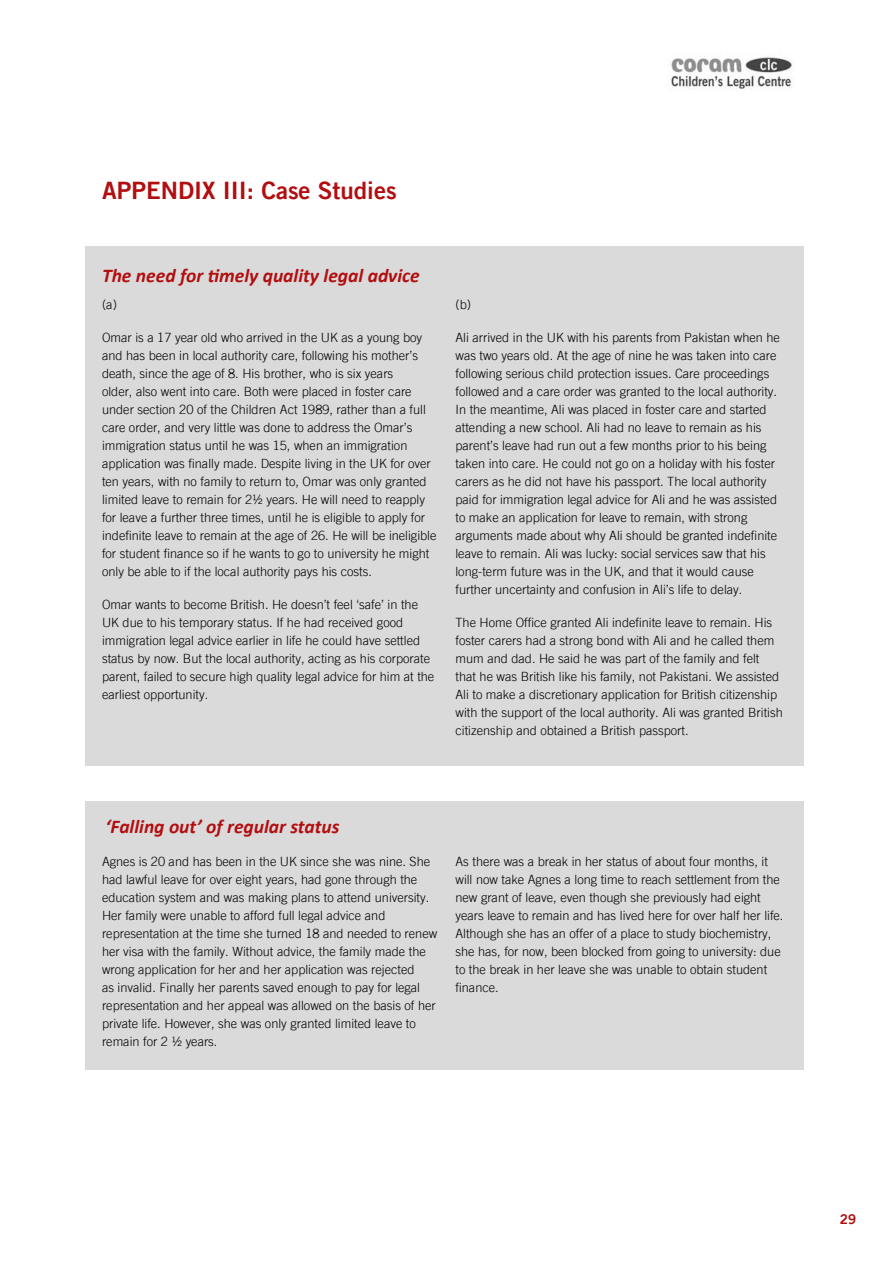
<style>
.page{position:relative;width:893px;height:1263px;background:#fff}
.page>*{position:absolute;margin:0;border:0;box-sizing:border-box;transform-origin:0 0}
.t1{font:24px "Trade Gothic Bold Two";color:#b20e10}
.t2{font:italic 700 19.5px "Calibri";color:#b20e10}
.t3{font:13.5px "Trade Gothic Bold Two";color:#b20e10}
.t4{font:italic 300 12.75px/18px "Trade Gothic";color:#000}
</style>
<div class="page">
<img style="left:671px;top:57px;width:121px;height:33px">
<div style="left:85px;top:801px;width:719px;height:268px;background:#dadada"></div>
<div style="left:85px;top:246px;width:719px;height:519px;background:#dadada"></div>
<h1 class="t1" style="left:102px;top:176px;width:296px">APPENDIX III: Case Studies</h1>
<h2 class="t2" style="left:102px;top:263px;width:319px">The need for timely quality legal advice</h2>
<p class="t4" style="left:102px;top:295px;width:16px">(a)</p>
<p class="t4" style="left:102px;top:328px;width:336px">Omar is a 17 year old who arrived in the UK as a young boy and has been in local authority care, following his mother’s death, since the age of 8. His brother, who is six years<br>older, also went into care. Both were placed in foster care under section 20 of the Children Act 1989, rather than a full care order, and very little was done to address the Omar’s immigration status until he was 15, when an immigration application was finally made. Despite living in the UK for over ten years, with no family to return to, Omar was only granted limited leave to remain for 2½ years. He will need to reapply for leave a further three times, until he is eligible to apply for indefinite leave to remain at the age of 26. He will be ineligible for student finance so if he wants to go to university he might only be able to if the local authority pays his costs.</p>
<p class="t4" style="left:102px;top:595px;width:334px">Omar wants to become British. He doesn’t feel ‘safe’ in the UK due to his temporary status. If he had received good immigration legal advice earlier in life he could have settled status by now. But the local authority, acting as his corporate parent, failed to secure high quality legal advice for him at the earliest opportunity.</p>
<p class="t4" style="left:455px;top:295px;width:17px">(b)</p>
<p class="t4" style="left:455px;top:328px;width:326px">Ali arrived in the UK with his parents from Pakistan when he was two years old. At the age of nine he was taken into care following serious child protection issues. Care proceedings followed and a care order was granted to the local authority.<br>In the meantime, Ali was placed in foster care and started attending a new school. Ali had no leave to remain as his parent’s leave had run out a few months prior to his being taken into care. He could not go on a holiday with his foster carers as he did not have his passport. The local authority paid for immigration legal advice for Ali and he was assisted to make an application for leave to remain, with strong arguments made about why Ali should be granted indefinite leave to remain. Ali was lucky: social services saw that his long-term future was in the UK, and that it would cause further uncertainty and confusion in Ali’s life to delay.</p>
<p class="t4" style="left:455px;top:613px;width:329px">The Home Office granted Ali indefinite leave to remain. His foster carers had a strong bond with Ali and he called them mum and dad. He said he was part of the family and felt that he was British like his family, not Pakistani. We assisted Ali to make a discretionary application for British citizenship with the support of the local authority. Ali was granted British citizenship and obtained a British passport.</p>
<h2 class="t2" style="left:106px;top:814px;width:235px">‘Falling out’ of regular status</h2>
<p class="t4" style="left:102px;top:852px;width:337px">Agnes is 20 and has been in the UK since she was nine. She had lawful leave for over eight years, had gone through the education system and was making plans to attend university.<br>Her family were unable to afford full legal advice and representation at the time she turned 18 and needed to renew her visa with the family. Without advice, the family made the wrong application for her and her application was rejected<br>as invalid. Finally her parents saved enough to pay for legal representation and her appeal was allowed on the basis of her private life. However, she was only granted limited leave to remain for 2 ½ years.</p>
<p class="t4" style="left:455px;top:852px;width:329px">As there was a break in her status of about four months, it will now take Agnes a long time to reach settlement from the new grant of leave, even though she previously had eight years leave to remain and has lived here for over half her life.<br>Although she has an offer of a place to study biochemistry, she has, for now, been blocked from going to university: due to the break in her leave she was unable to obtain student finance.</p>
<p class="t3" style="left:840px;top:1210px;width:18px">29</p>
</div>
